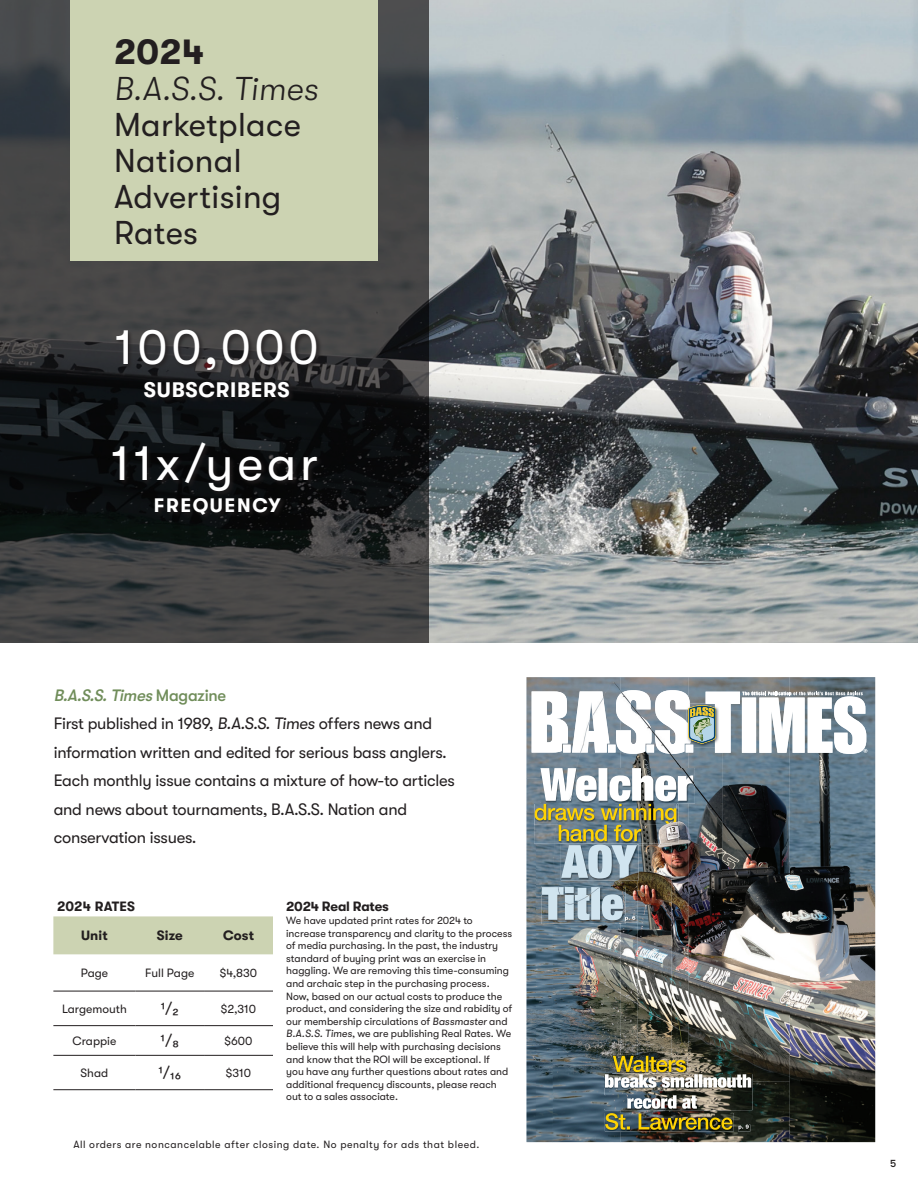
<style>
.page{position:relative;width:918px;height:1188px;background:#fff}
.page>*{position:absolute;margin:0;border:0;box-sizing:border-box;transform-origin:0 0}
.t1{font:49.5px "GT Walsheim";letter-spacing:.075em;color:#fff}
.t2{font:700 36px "GT Walsheim";color:#231f20}
.t3{font:italic 300 33px/36px "GT Walsheim";letter-spacing:.01em;color:#231f20}
.t4{font:33px/36px "GT Walsheim";letter-spacing:.01em;color:#231f20}
.t5{font:700 21px "GT Walsheim";letter-spacing:.035em;color:#fff}
.t6{font:700 19.5px "GT Walsheim";letter-spacing:.085em;color:#fff}
.BODY{font:16.5px/28.5px "GT Walsheim";letter-spacing:-.015em;color:#231f20}
.BODY-2{font:italic 500 16.5px "GT Walsheim";color:#708d5a}
.table_p{font:16.5px "GT Walsheim";color:#231f20}
.BODY-3{font:700 13.5px "GT Walsheim";letter-spacing:-.015em;color:#231f20}
.BOLD{font:700 13.5px "GT Walsheim";letter-spacing:.01em;color:#231f20}
.table_p-2{font:700 13.5px "GT Walsheim";letter-spacing:.01em;color:#231f20}
.table_p-3{font:12px "GT Walsheim";color:#231f20}
.BODY-4{font:10.5px/12.6px "GT Walsheim";color:#231f20}
.BODY-5{font:10.5px "GT Walsheim";letter-spacing:.05em;color:#231f20}
.t7{font:500 10.5px "GT Walsheim";color:#231f20}
.s1{font-weight:400;font-style:normal}
.s2{font-style:normal}
.s3{font-style:italic}
</style>
<div class="page">
<img style="left:429px;top:0;width:489px;height:643px">
<svg style="left:0;top:0;width:429px;height:643px;background:#323435"></svg>
<div style="left:70px;top:0;width:308px;height:260px;background:#ccd3b2"></div>
<div style="left:144px;top:381px;width:151px;height:22px;background:#131314"></div>
<div style="left:155px;top:497px;width:132px;height:24px;background:#0e0f10"></div>
<div style="left:115px;top:329px;width:208px;height:47px;background:#231f20;opacity:.75"></div>
<div style="left:112px;top:442px;width:211px;height:55px;background:#231f20;opacity:.75"></div>
<div style="left:53px;top:916px;width:220px;height:38px;background:#ccd3b2"></div>
<hr style="left:53px;top:991px;width:82px;height:1px;background:#231f20">
<hr style="left:135px;top:991px;width:69px;height:1px;background:#231f20">
<hr style="left:204px;top:991px;width:69px;height:1px;background:#231f20">
<hr style="left:53px;top:1025px;width:82px;height:1px;background:#231f20">
<hr style="left:135px;top:1025px;width:69px;height:1px;background:#231f20">
<hr style="left:204px;top:1025px;width:69px;height:1px;background:#231f20">
<hr style="left:53px;top:1055px;width:82px;height:1px;background:#231f20">
<hr style="left:135px;top:1055px;width:69px;height:1px;background:#231f20">
<hr style="left:204px;top:1055px;width:69px;height:1px;background:#231f20">
<hr style="left:53px;top:1089px;width:82px;height:1px;background:#231f20">
<hr style="left:135px;top:1089px;width:69px;height:1px;background:#231f20">
<hr style="left:204px;top:1089px;width:69px;height:1px;background:#231f20">
<img style="left:790px;top:677px;width:85px;height:465px">
<img style="left:526px;top:677px;width:95px;height:101px">
<img style="left:621px;top:677px;width:67px;height:91px">
<img style="left:688px;top:677px;width:102px;height:13px">
<img style="left:722px;top:754px;width:68px;height:328px">
<img style="left:688px;top:754px;width:34px;height:320px">
<img style="left:526px;top:778px;width:27px;height:34px">
<img style="left:553px;top:803px;width:135px;height:9px">
<img style="left:526px;top:812px;width:10px;height:330px">
<img style="left:672px;top:812px;width:16px;height:262px">
<img style="left:536px;top:844px;width:34px;height:52px">
<img style="left:639px;top:844px;width:33px;height:2px">
<img style="left:638px;top:846px;width:34px;height:210px">
<img style="left:570px;top:880px;width:68px;height:16px">
<img style="left:536px;top:896px;width:17px;height:246px">
<img style="left:621px;top:896px;width:17px;height:160px">
<img style="left:553px;top:924px;width:68px;height:218px">
<img style="left:739px;top:1082px;width:51px;height:60px">
<img style="left:621px;top:1110px;width:118px;height:32px">
<svg style="left:532px;top:690px;width:335px;height:64px"></svg>
<img style="left:613px;top:1056px;width:74px;height:18px">
<img style="left:613px;top:1056px;width:73px;height:16px">
<img style="left:605px;top:1088px;width:147px;height:22px">
<img style="left:605px;top:1074px;width:147px;height:14px">
<img style="left:600px;top:1095px;width:5px;height:14px">
<img style="left:605px;top:1095px;width:92px;height:14px">
<img style="left:605px;top:1113px;width:129px;height:18px">
<img style="left:605px;top:1113px;width:128px;height:17px">
<svg style="left:738px;top:1125px;width:12px;height:7px"></svg>
<img style="left:534px;top:804px;width:144px;height:40px">
<img style="left:535px;top:804px;width:142px;height:21px">
<img style="left:559px;top:826px;width:82px;height:15px">
<img style="left:559px;top:825px;width:82px;height:1px">
<img style="left:540px;top:768px;width:155px;height:35px">
<img style="left:540px;top:768px;width:153px;height:33px">
<img style="left:561px;top:844px;width:78px;height:36px">
<img style="left:561px;top:845px;width:76px;height:33px">
<img style="left:541px;top:887px;width:84px;height:37px">
<img style="left:542px;top:887px;width:81px;height:33px">
<svg style="left:625px;top:916px;width:12px;height:7px"></svg>
<h1 class="t2" style="left:114px;top:31px;width:92px">2024</h1>
<h1 class="t3" style="left:114px;top:71px;width:206px">B.A.S.S. Times<br><span class="s1">Marketplace</span></h1>
<h1 class="t4" style="left:114px;top:143px;width:169px">National<br>Advertising<br>Rates</h1>
<p class="t1" style="left:115px;top:320px;width:205px">100,000</p>
<p class="t5" style="left:144px;top:378px;width:147px">SUBSCRIBERS</p>
<p class="t1" style="left:111px;top:436px;width:208px">11x/year</p>
<p class="t6" style="left:154px;top:494px;width:128px">FREQUENCY</p>
<p class="BODY-2" style="left:54px;top:686px;width:174px">B.A.S.S.Times <span class="s2">M a g a zi n e</span></p>
<p class="BODY" style="left:54px;top:710px;width:403px">First published in 1989, <span class="s3">B.A.S.S. Times</span> offers news and information written and edited for serious bass anglers.<br>Each monthly issue contains a mixture of how-to articles and news about tournaments, B.A.S.S. Nation and conservation issues.</p>
<p class="table_p-2" style="left:57px;top:898px;width:79px">2024 RATES</p>
<p class="BOLD" style="left:81px;top:928px;width:28px">Unit</p>
<p class="BOLD" style="left:157px;top:928px;width:27px">Size</p>
<p class="BOLD" style="left:223px;top:928px;width:32px">Cost</p>
<p class="table_p-3" style="left:81px;top:966px;width:29px">Page</p>
<p class="table_p-3" style="left:145px;top:966px;width:51px">Full Page</p>
<p class="table_p-3" style="left:220px;top:966px;width:39px">$4,830</p>
<p class="table_p-3" style="left:62px;top:1002px;width:66px">Largemouth</p>
<p class="table_p" style="left:161px;top:999px;width:20px">1/₂</p>
<p class="table_p-3" style="left:221px;top:1002px;width:37px">$2,310</p>
<p class="table_p-3" style="left:73px;top:1034px;width:45px">Crappie</p>
<p class="table_p" style="left:161px;top:1031px;width:20px">1/₈</p>
<p class="table_p-3" style="left:225px;top:1034px;width:29px">$600</p>
<p class="table_p-3" style="left:81px;top:1066px;width:29px">Shad</p>
<p class="table_p" style="left:158px;top:1063px;width:24px">1/₁₆</p>
<p class="table_p-3" style="left:226px;top:1066px;width:27px">$310</p>
<p class="BODY-3" style="left:286px;top:899px;width:104px">2024 Real Rates</p>
<p class="BODY-4" style="left:286px;top:914px;width:228px">We have updated print rates for 2024 to increase transparency and clarity to the process of media purchasing. In the past, the industry standard of buying print was an exercise in haggling. We are removing this time-consuming and archaic step in the purchasing process.<br>Now, based on our actual costs to produce the product, and considering the size and rabidity of our membership circulations of <span class="s3">Bassmaster</span> and <span class="s3">B.A.S.S. Times</span>, we are publishing Real Rates. We believe this will help with purchasing decisions and know that the ROI will be exceptional. If<br>you have any further questions about rates and additional frequency discounts, please reach out to a sales associate.</p>
<p class="BODY-5" style="left:73px;top:1139px;width:408px">All orders are noncancelable after closing date. No penalty for ads that bleed.</p>
<p class="t7" style="left:890px;top:1158px;width:8px">5</p>
</div>
